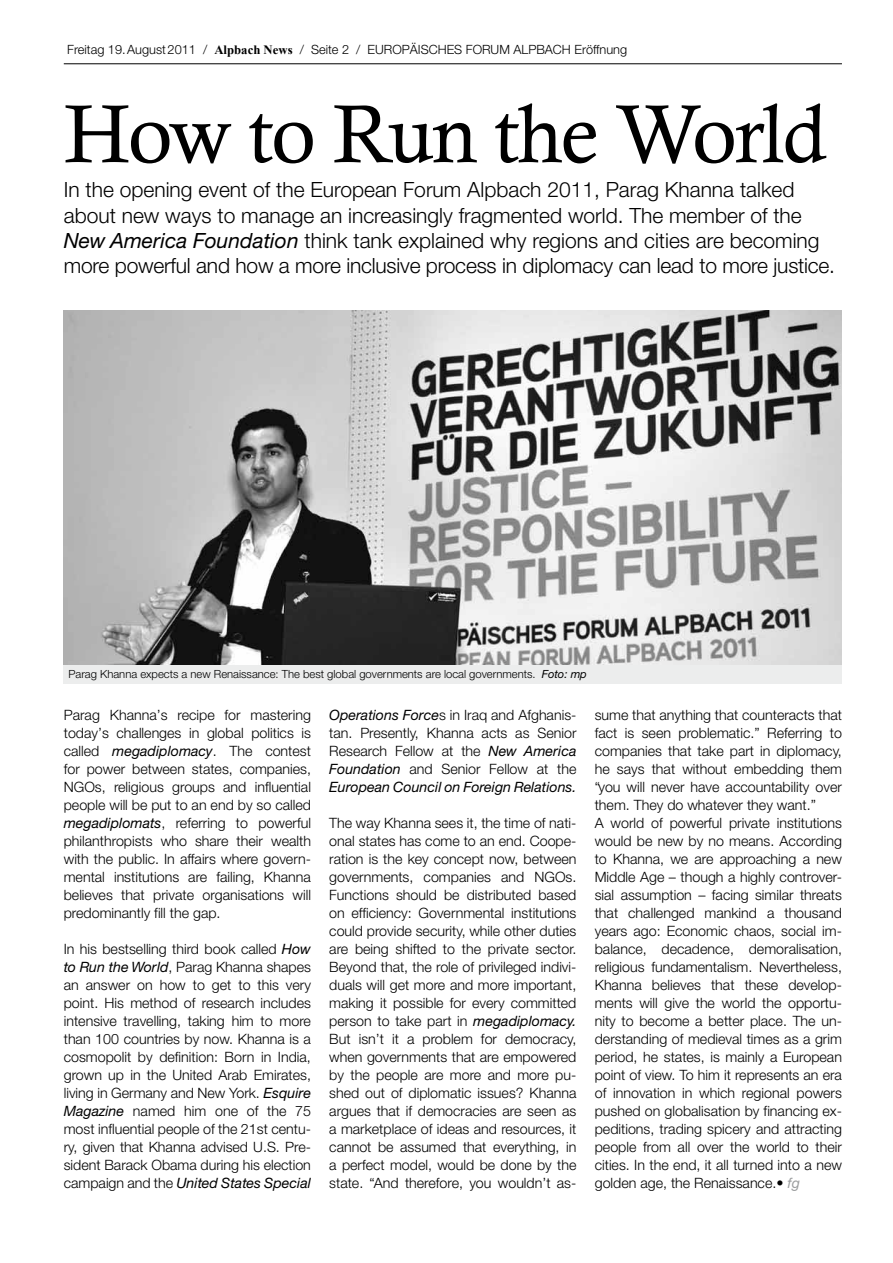
<style>
.page{position:relative;width:893px;height:1263px;background:#fff}
.page>*{position:absolute;margin:0;border:0;box-sizing:border-box;transform-origin:0 0}
.t1{font:82.5px "Calisto";letter-spacing:-.025em;color:#000}
.t2{font:300 21px/25.2px "Helvetica Neue CE";color:#000}
.t3{font:300 14.25px/18px "Helvetica Neue CE";color:#000;text-align:justify}
.t4{font:300 12.75px "Helvetica Neue CE";color:#000}
.t5{font:300 11.25px "Helvetica Neue CE";color:#000}
.s1{font-family:"Times New Roman";font-weight:700}
.s2{font-weight:400;font-style:italic}
.s3{font-weight:400;font-style:italic;color:#9c9e9f}
</style>
<div class="page">
<hr style="left:64px;top:63px;width:778px;height:1px;background:#000">
<div style="left:64px;top:634px;width:778px;height:50px;background:#eceded"></div>
<img style="left:64px;top:311px;width:778px;height:353px">
<p class="t4" style="left:67px;top:42px;width:464px">Freitag 19.August2011 / <span class="s1">Alpbach News</span> / Seite 2 / Europäisc hes Forum Alpbac</p>
<p class="t4" style="left:562px;top:42px;width:67px">h Eröffnung</p>
<h1 class="t1" style="left:64px;top:86px;width:765px">How to Run the World</h1>
<p class="t2" style="left:64px;top:177px;width:773px">In the opening event of the European Forum Alpbach 2011, Parag Khanna talked about new ways to manage an increasingly fragmented world. The member of the <span class="s2">New America Foundation</span> think tank explained why regions and cities are becoming more powerful and how a more inclusive process in diplomacy can lead to more justice.</p>
<p class="t5" style="left:68px;top:667px;width:520px">Parag Khanna expects a new Renaissance: The best global governments are local governments. <span class="s2">Foto: mp</span></p>
<p class="t3" style="left:64px;top:706px;width:249px">Parag Khanna’s recipe for mastering today’s challenges in global politics is called <span class="s2">megadiplomacy</span>. The contest for power between states, companies, NGOs, religious groups and influential people will be put to an end by so called <span class="s2">megadiplomats</span>, referring to powerful philanthropists who share their wealth with the public. In affairs where govern&shy;mental institutions are failing, Khanna believes that private organisations will predominantly fill the gap.</p>
<p class="t3" style="left:64px;top:940px;width:249px">In his bestselling third book called <span class="s2">How to Run the World</span>, Parag Khanna shapes an answer on how to get to this very point. His method of research includes intensive travelling, taking him to more than 100 countries by now. Khanna is a cosmopolit by definition: Born in India, grown up in the United Arab Emirates, living in Germany and New York. <span class="s2">Esquire Magazine</span> named him one of the 75 most influential people of the 21st centu&shy;ry, given that Khanna advised U.S. Pre&shy;sident Barack Obama during his election campaign and the <span class="s2">United States Special</span></p>
<p class="t3" style="left:329px;top:706px;width:249px"><span class="s2">Operations Force</span>s in Iraq and Afghanis&shy;tan. Presently, Khanna acts as Senior Research Fellow at the <span class="s2">New America Foundation</span> and Senior Fellow at the <span class="s2">European Council on Foreign Relations.</span></p>
<p class="t3" style="left:329px;top:814px;width:249px">The way Khanna sees it, the time of nati&shy;onal states has come to an end. Coope&shy;ration is the key concept now, between governments, companies and NGOs.<br>Functions should be distributed based on efficiency: Governmental institutions could provide security, while other duties are being shifted to the private sector.<br>Beyond that, the role of privileged indivi&shy;duals will get more and more important, making it possible for every committed person to take part in <span class="s2">megadiplomacy.<br></span>But isn’t it a problem for democracy, when governments that are empowered by the people are more and more pu&shy;shed out of diplomatic issues? Khanna argues that if democracies are seen as a marketplace of ideas and resources, it cannot be assumed that everything, in a perfect model, would be done by the state. “And therefore, you wouldn’t as-</p>
<p class="t3" style="left:595px;top:706px;width:249px;text-align:left">sume that anything that counteracts that fact is seen problematic.” Referring to companies that take part in diplomacy, he says that without embedding them “you will never have accountability over them. They do whatever they want.”<br>A world of powerful private institutions would be new by no means. According to Khanna, we are approaching a new Middle Age – though a highly controver&shy;sial assumption – facing similar threats that challenged mankind a thousand years ago: Economic chaos, social im&shy;balance, decadence, demoralisation, religious fundamentalism. Nevertheless, Khanna believes that these develop&shy;ments will give the world the opportu&shy;nity to become a better place. The un&shy;derstanding of medieval times as a grim period, he states, is mainly a European point of view. To him it represents an era of innovation in which regional powers pushed on globalisation by financing ex&shy;peditions, trading spicery and attracting people from all over the world to their cities. In the end, it all turned into a new golden age, the Renaissance.• <span class="s3">fg</span></p>
</div>
